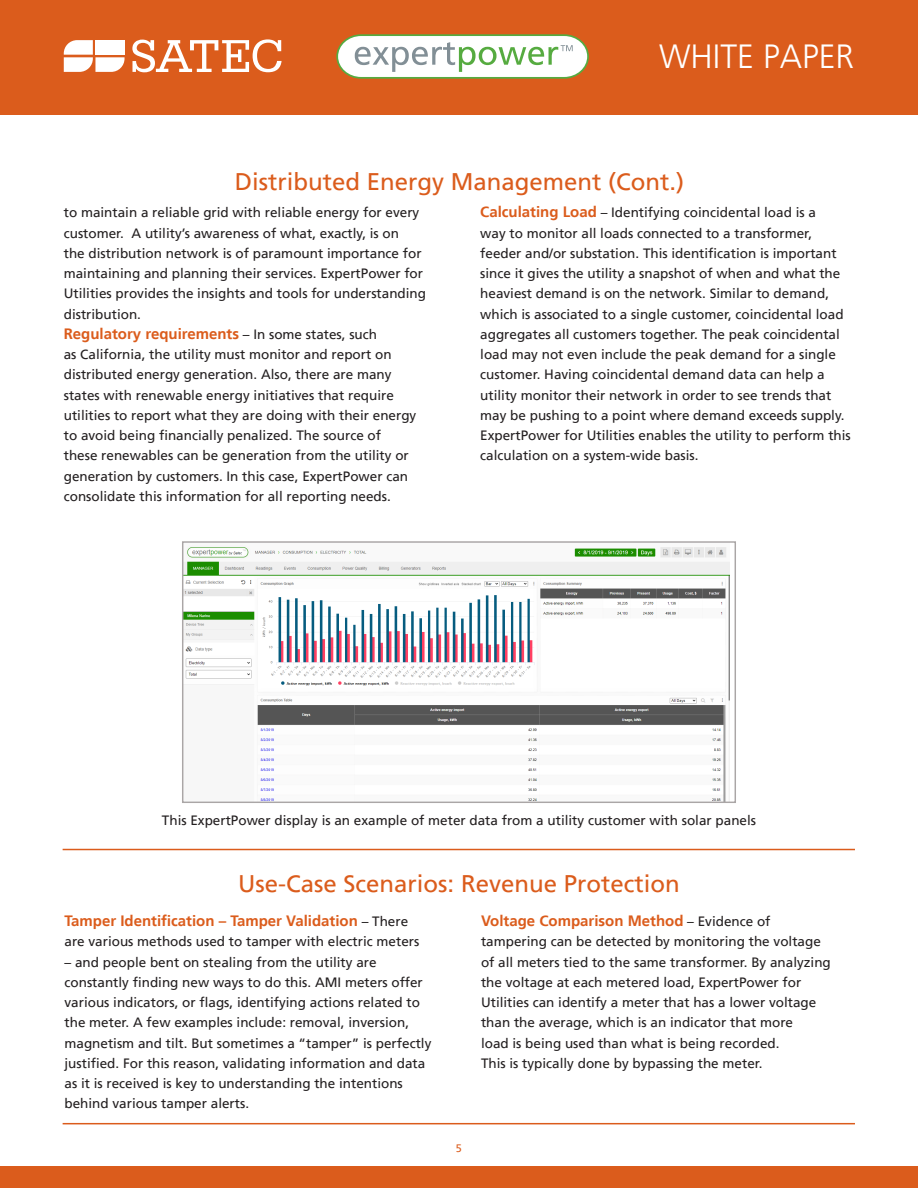
<style>
.page{position:relative;width:918px;height:1188px;background:#fff}
.page>*{position:absolute;margin:0;border:0;box-sizing:border-box;transform-origin:0 0}
.t1{font:300 33.45px "Frutiger LT";color:#fff}
.Section_Title{font:24px "Frutiger LT";color:#db5c1c}
.Body{font:700 15px "Frutiger LT";color:#db5c1c}
.Body_-_Balance_Ragge{font:700 15px "Frutiger LT";color:#db5c1c}
.Body-2{font:13.5px/20.2px "Frutiger LT";color:#231f20}
.Body_-_Balance_Ragge-2{font:13.5px/20.2px "Frutiger LT";color:#231f20}
.t2{font:10.8px "Frutiger LT";color:#db5c1c}
</style>
<div class="page">
<div style="left:0;top:1167px;width:918px;height:21px;background:#db5c1c"></div>
<div style="left:0;top:0;width:918px;height:115px;background:#db5c1c"></div>
<svg style="left:336px;top:34px;width:253px;height:45px;background:#dae1ce"></svg>
<img style="left:184px;top:547px;width:546px;height:254px">
<div style="left:182px;top:541px;width:554px;height:262px;border:1px solid #aaa6a6"></div>
<svg style="left:132px;top:39px;width:150px;height:33px"></svg>
<svg style="left:64px;top:40px;width:61px;height:32px;background:#f8e1d6"></svg>
<hr style="left:63px;top:849px;width:792px;height:1px;background:#db5c1c">
<hr style="left:63px;top:1123px;width:792px;height:1px;background:#db5c1c">
<h1 class="t1" style="left:659px;top:38px;width:197px">WHITE PAPER</h1>
<p class="Section_Title" style="left:235px;top:168px;width:451px">Distributed Energy Management (Cont (.</p>
<p class="Body-2" style="left:64px;top:203px;width:364px">to maintain a reliable grid with reliable energy for every customer A. utility s’ awareness of what, exactly is, on<br>the distribution network is of paramount importance for maintaining and planning their services. ExpertPower for Utilities provides the insights and tools for understanding distribution.</p>
<p class="Body-2" style="left:243px;top:324px;width:136px">– In some states, such</p>
<p class="Body" style="left:64px;top:325px;width:177px">Regulatory requirements</p>
<p class="Body-2" style="left:64px;top:344px;width:354px">as California, the utility must monitor and report on distributed energy generation. Also, there are many states with renewable energy initiatives that require utilities to report what they are doing with their energy to avoid being financially penalized. The source of these renewables can be generation from the utility or generation by customers In. this case, ExpertPower can consolidate this information for all reporting needs.</p>
<p class="Body" style="left:480px;top:203px;width:118px">Calculating Load</p>
<p class="Body-2" style="left:480px;top:223px;width:372px">way to monitor all loads connected to a transformer, feeder and/or substation. This identification is important since it gives the utility a snapshot of when and what the heaviest demand is on the network. Similar to demand, which is associated to a single customer, coincidental load aggregates all customers together. The peak coincidental load may not even include the peak demand for a single customer. Having coincidental demand data can help a utility monitor their network in order to see trends that may be pushing to a point where demand exceeds supply.<br>ExpertPower for Utilities enables the utility to perform this calculation on a system-wide basis.</p>
<p class="Body-2" style="left:601px;top:203px;width:217px">– Identifying coincidental load is a</p>
<p class="Body-2" style="left:162px;top:810px;width:596px">This ExpertPower display is an example of meter data from a utility customer with solar panels</p>
<p class="Section_Title" style="left:238px;top:870px;width:443px">Use-Case Scenarios: Revenue Protection</p>
<p class="Body-2" style="left:362px;top:911px;width:48px">– There</p>
<p class="Body" style="left:65px;top:912px;width:295px">Tamper Identification – Tamper Validation</p>
<p class="Body-2" style="left:65px;top:932px;width:356px">are various methods used to tamper with electric meters</p>
<p class="Body-2" style="left:65px;top:952px;width:368px">– and people bent on stealing from the utility are constantly finding new ways to do this. AMI meters offer various indicators, or flags, identifying actions related to the meter A. few examples include: removal, inversion, magnetism and tilt. But sometimes a “tamper” is perfectly justified. For this reason, validating information and data as it is received is key to understanding the intentions behind various tamper alerts.</p>
<p class="Body_-_Balance_Ragge" style="left:481px;top:912px;width:204px">Voltage Comparison Method</p>
<p class="Body_-_Balance_Ragge-2" style="left:481px;top:932px;width:351px">tampering can be detected by monitoring the voltage of all meters tied to the same transformer. By analyzing the voltage at each metered load, ExpertPower for Utilities can identify a meter that has a lower voltage than the average, which is an indicator that more<br>load is being used than what is being recorded.<br>This is typically done by bypassing the meter.</p>
<p class="Body_-_Balance_Ragge-2" style="left:687px;top:911px;width:85px">– Evidence of</p>
<p class="t2" style="left:456px;top:1141px;width:8px">5</p>
</div>
